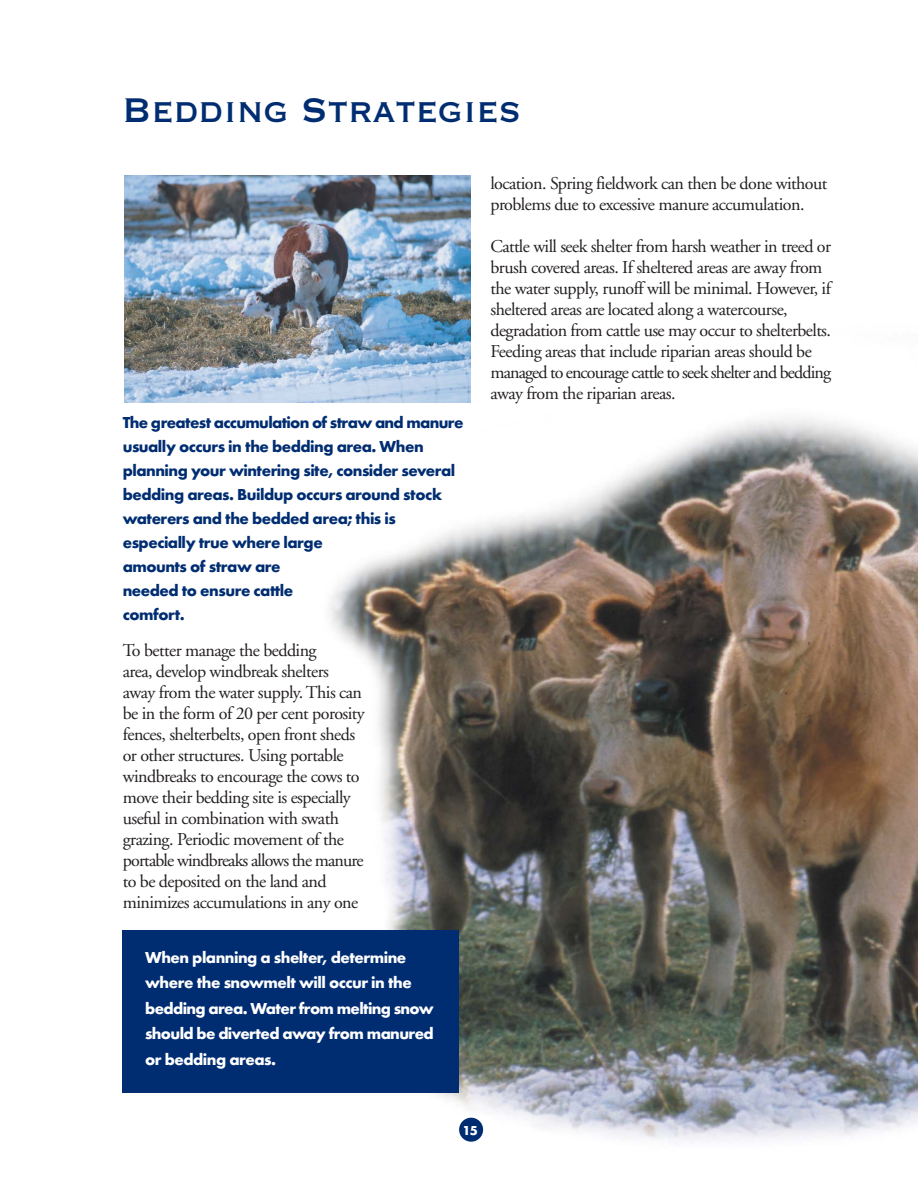
<style>
.page{position:relative;width:918px;height:1188px;background:#fff}
.page>*{position:absolute;margin:0;border:0;box-sizing:border-box;transform-origin:0 0}
.t1{font:45px "Copperplate Thirty One BC";color:#002d71;scale:.9 1}
.t2{font:18px/21px "Adobe Garamond";letter-spacing:-.03em;color:#231f1f}
.t3{font:700 16.5px/24px "Futura T";letter-spacing:-.03em;color:#002d71}
.t4{font:700 16.5px/25.5px "Futura T";letter-spacing:-.03em;color:#fff}
.t5{font:700 13.5px "Futura T";color:#fff}
</style>
<div class="page">
<img style="left:292px;top:418px;width:626px;height:724px">
<div style="left:122px;top:930px;width:337px;height:162px;background:#002d71"></div>
<div style="left:459px;top:1118px;width:24px;height:24px;background:#002d71;border-radius:50%"></div>
<img style="left:124px;top:176px;width:347px;height:227px">
<h1 class="t1" style="left:122px;top:80px;width:445px">Bedding Strategies</h1>
<p class="t3" style="left:123px;top:412px;width:342px">The greatest accumulation of straw and manure usually occurs in the bedding area. When planning your wintering site, consider several bedding areas. Buildup occurs around stock waterers and the bedded area; this is especially true where large<br>amounts of straw are<br>needed to ensure cattle<br>comfort.</p>
<p class="t2" style="left:123px;top:642px;width:244px">To better manage the bedding<br>area, develop windbreak shelters away from the water supply. This can be in the form of 20 per cent porosity fences, shelterbelts, open front sheds or other structures. Using portable windbreaks to encourage the cows to move their bedding site is especially useful in combination with swath grazing. Periodic movement of the portable windbreaks allows the manure to be deposited on the land and minimizes accumulations in any one</p>
<p class="t4" style="left:145px;top:946px;width:290px">When planning a shelter, determine where the snowmelt will occur in the bedding area. Water from melting snow should be diverted away from manured or bedding areas.</p>
<p class="t2" style="left:490px;top:175px;width:338px">location. Spring fieldwork can then be done without problems due to excessive manure accumulation.</p>
<p class="t2" style="left:490px;top:238px;width:342px">Cattle will seek shelter from harsh weather in treed or brush covered areas. If sheltered areas are away from the water supply, runoff will be minimal. However, if sheltered areas are located along a watercourse, degradation from cattle use may occur to shelterbelts.<br>Feeding areas that include riparian areas should be managed to encourage cattle to seek shelter and bedding away from the riparian areas.</p>
<p class="t5" style="left:463px;top:1125px;width:17px">15</p>
</div>
